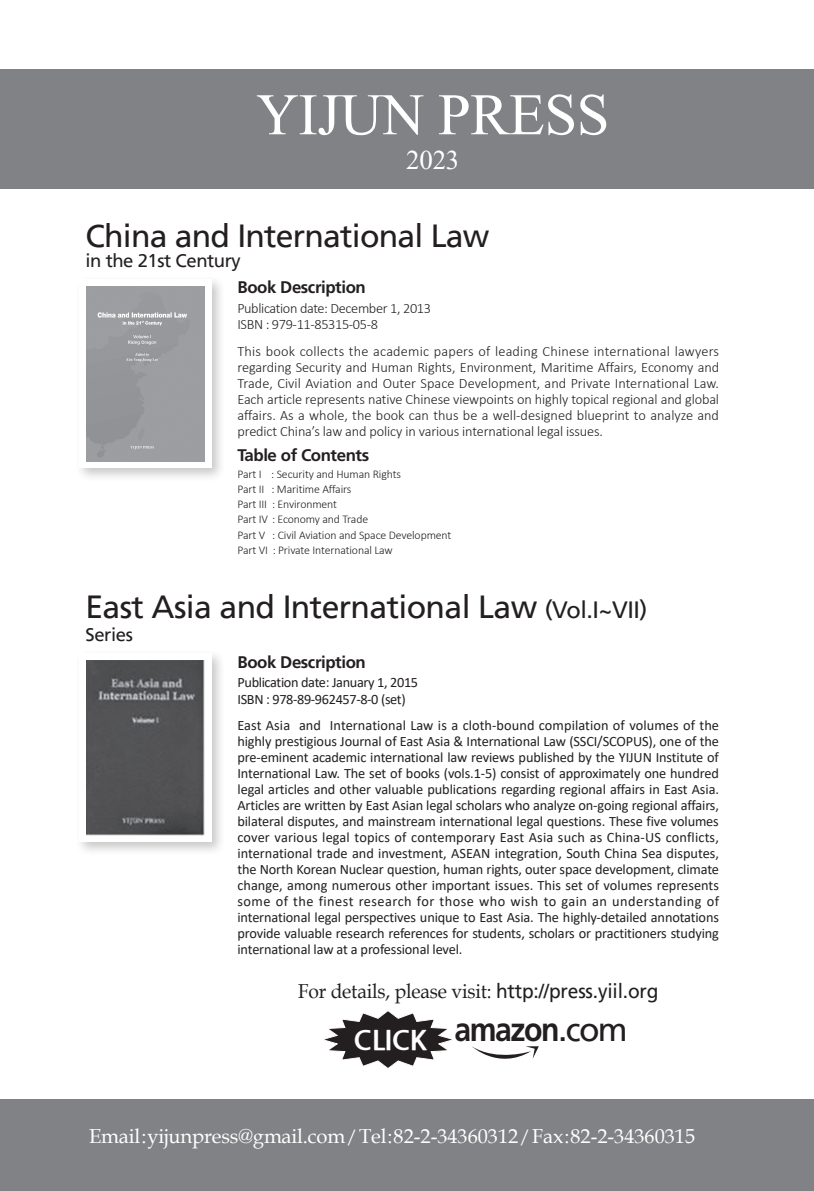
<style>
.page{position:relative;width:814px;height:1191px;background:#fff}
.page>*{position:absolute;margin:0;border:0;box-sizing:border-box;transform-origin:0 0}
.ÙÅÁ_Û{font:58.8px "Times New Roman";letter-spacing:-.01em;color:#fff}
.t1{font:700 33.6px "Frutiger LT Std";letter-spacing:-.05em;color:#231f20;scale:.9 1}
.ÙÅÁ_Û-2{font:32.02px "Frutiger LT";letter-spacing:-.02em;color:#231f20}
.t2{font:800 27.3px "Nanum Gothic";color:#fff}
.ÙÅÁ_Û-3{font:26.95px "Times New Roman";color:#fff}
.t3{font:20.12px "Book Antiqua";letter-spacing:-.01em;color:#fff}
.t4{font:20.12px "Book Antiqua";letter-spacing:-.01em;color:#231f20;scale:.95 1}
.ÙÅÁ_Û-4{font:18.55px "Frutiger LT";letter-spacing:-.025em;color:#231f20}
.ÙÅÁ_Û-5{font:700 16.8px "Frutiger LT Std";letter-spacing:-.025em;color:#231f20}
.ÙÅÁ_Û-6{font:14.35px/15.9px "Calibri";letter-spacing:-.02em;color:#231f20;text-align:justify}
.ÙÅÁ_Û-7{font:300 14.35px/16.1px "Calibri";letter-spacing:-.02em;color:#231f20;text-align:justify}
.ÙÅÁ_Û-8{font:300 11.72px "Calibri";letter-spacing:-.01em;color:#231f20}
.s1{font-size:23.62px}
.s2{font-family:"Frutiger LT"}
.s3{font-family:"Frutiger LT";font-weight:400}
.s4{font-size:16.8px}
</style>
<div class="page">
<div style="left:0;top:1100px;width:814px;height:91px;background:#808285"></div>
<div style="left:0;top:69px;width:814px;height:120px;background:#808285"></div>
<div style="left:74px;top:648px;width:152px;height:208px;background:#231f20;opacity:.25"></div>
<div style="left:79px;top:654px;width:133px;height:188px;background:#fff"></div>
<div style="left:74px;top:275px;width:152px;height:208px;background:#231f20;opacity:.25"></div>
<div style="left:79px;top:280px;width:133px;height:188px;background:#fff"></div>
<img style="left:86px;top:660px;width:119px;height:175px">
<img style="left:86px;top:286px;width:119px;height:175px">
<svg style="left:324px;top:1010px;width:128px;height:58px"></svg>
<svg style="left:472px;top:1046px;width:67px;height:13px"></svg>
<p class="ÙÅÁ_Û" style="left:256px;top:73px;width:354px">YIJUN PRESS</p>
<p class="ÙÅÁ_Û-3" style="left:406px;top:141px;width:55px">2023</p>
<p class="ÙÅÁ_Û-2" style="left:85px;top:217px;width:405px">China and International Law</p>
<p class="ÙÅÁ_Û-4" style="left:85px;top:250px;width:157px">in the 21st Century</p>
<p class="ÙÅÁ_Û-5" style="left:237px;top:277px;width:130px">Book Description</p>
<p class="ÙÅÁ_Û-7" style="left:237px;top:300px;width:195px">Publication date: December 1, 2013</p>
<p class="ÙÅÁ_Û-7" style="left:237px;top:316px;width:142px">ISBN : 979-11-85315-05-8</p>
<p class="ÙÅÁ_Û-7" style="left:237px;top:343px;width:483px">This book collects the academic papers of leading Chinese international lawyers regarding Security and Human Rights, Environment, Maritime Affairs, Economy and Trade, Civil Aviation and Outer Space Development, and Private International Law.<br>Each article represents native Chinese viewpoints on highly topical regional and global affairs. As a whole, the book can thus be a well-designed blueprint to analyze and predict China’s law and policy in various international legal issues.</p>
<p class="ÙÅÁ_Û-5" style="left:237px;top:445px;width:133px">Table of Contents</p>
<p class="ÙÅÁ_Û-8" style="left:237px;top:467px;width:165px">Part I : Security and Human Rights</p>
<p class="ÙÅÁ_Û-8" style="left:237px;top:482px;width:115px">Part II : Maritime Affairs</p>
<p class="ÙÅÁ_Û-8" style="left:237px;top:497px;width:101px">Part III : Environment</p>
<p class="ÙÅÁ_Û-8" style="left:237px;top:512px;width:132px">Part IV : Economy and Trade</p>
<p class="ÙÅÁ_Û-8" style="left:237px;top:527px;width:215px">Part V : Civil Aviation and Space Development</p>
<p class="ÙÅÁ_Û-8" style="left:237px;top:542px;width:157px">Part VI : Private International Law</p>
<p class="ÙÅÁ_Û-2" style="left:85px;top:588px;width:563px">East Asia and International Law <span class="s1">(Vol.I~VII)</span></p>
<p class="ÙÅÁ_Û-4" style="left:85px;top:623px;width:49px">Series</p>
<p class="ÙÅÁ_Û-5" style="left:237px;top:652px;width:130px">Book Description</p>
<p class="ÙÅÁ_Û-6" style="left:237px;top:674px;width:182px">Publication date: January 1, 2015</p>
<p class="ÙÅÁ_Û-6" style="left:237px;top:690px;width:170px">ISBN : 978-89-962457-8-0 (set)</p>
<p class="ÙÅÁ_Û-6" style="left:237px;top:717px;width:483px">East Asia and International Law is a cloth-bound compilation of volumes of the highly prestigious Journal of East Asia &amp; International Law (SSCI/SCOPUS), one of the pre-eminent academic international law reviews published by the YIJUN Institute of International Law. The set of books (vols.1-5) consist of approximately one hundred legal articles and other valuable publications regarding regional affairs in East Asia.<br>Articles are written by East Asian legal scholars who analyze on-going regional affairs, bilateral disputes, and mainstream international legal questions. These five volumes cover various legal topics of contemporary East Asia such as China-US conflicts, international trade and investment, ASEAN integration, South China Sea disputes, the North Korean Nuclear question, human rights, outer space development, climate change, among numerous other important issues. This set of volumes represents some of the finest research for those who wish to gain an understanding of international legal perspectives unique to East Asia. The highly-detailed annotations provide valuable research references for students, scholars or practitioners studying international law at a professional level.</p>
<p class="t4" style="left:298px;top:977px;width:381px">For details, please visit: <span class="s2">http://press.yiil.org</span></p>
<p class="t2" style="left:353px;top:1025px;width:76px">CLICK</p>
<p class="t1" style="left:454px;top:1009px;width:194px">amazon<span class="s3">.com</span></p>
<p class="t3" style="left:89px;top:1122px;width:607px">Email:yijunpress@gmail.com<span class="s4">/</span>Tel:82-2-34360312<span class="s4">/</span>Fax:82-2-34360315</p>
</div>
